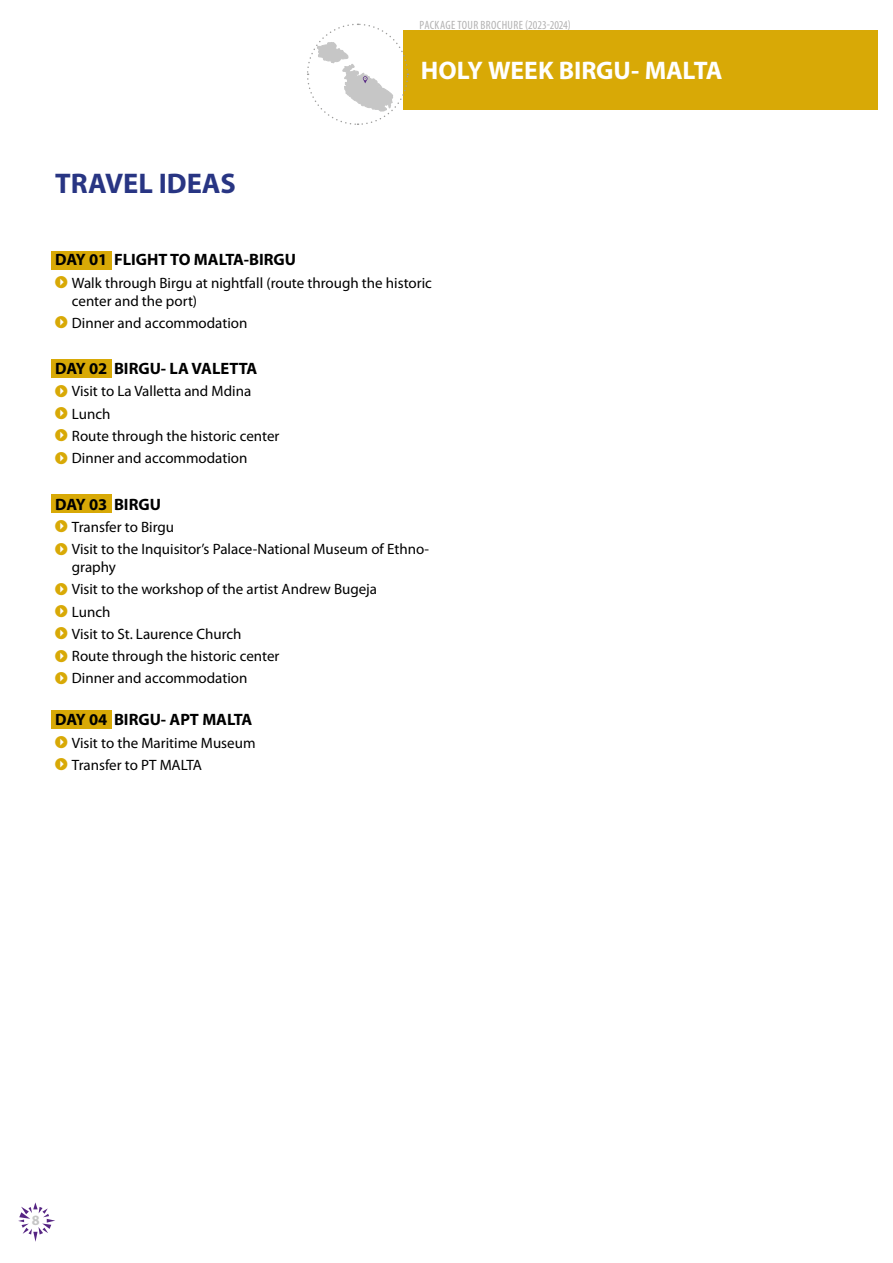
<style>
.page{position:relative;width:893px;height:1263px;background:#fff}
.page>*{position:absolute;margin:0;border:0;box-sizing:border-box;transform-origin:0 0}
.t1{font:700 28.5px "Myriad Pro";color:#283583}
.t2{font:700 25.5px "Myriad Pro";letter-spacing:-.005em;color:#fff}
.t3{font:700 16.5px "Myriad Pro";color:#000}
.t4{font:15px/22.2px "Myriad Pro";color:#000}
.t5{font:700 14.25px "Myriad Pro";color:#c6c6c6}
.t6{font:condensed 12px "Myriad Pro";letter-spacing:.025em;color:#b3b2b2}
.s1{font-family:"Arrowstfb";font-size:12px;color:#d8a906}
</style>
<div class="page">
<div style="left:403px;top:30px;width:475px;height:80px;background:#d8a906"></div>
<svg style="left:18px;top:1202px;width:37px;height:40px"></svg>
<div style="left:51px;top:251px;width:61px;height:18px;background:#d8a906"></div>
<div style="left:51px;top:360px;width:61px;height:18px;background:#d8a906"></div>
<div style="left:51px;top:494px;width:61px;height:18px;background:#d8a906"></div>
<div style="left:51px;top:711px;width:61px;height:18px;background:#d8a906"></div>
<svg style="left:307px;top:23px;width:102px;height:102px"></svg>
<p class="t6" style="left:420px;top:18px;width:153px">PACKAGE TOUR BROCHURE (2023-2024)</p>
<h1 class="t1" style="left:55px;top:164px;width:182px">TRAVEL IDEAS</h1>
<h2 class="t2" style="left:421px;top:54px;width:303px">HOLY WEEK BIRGU- MALTA</h2>
<p class="t3" style="left:55px;top:249px;width:242px">DAY 01 FLIGHT TO MALTA-BIRGU</p>
<p class="t4" style="left:72px;top:273px;width:362px;line-height:18px;text-indent:-17px"><span class="s1">I</span> Walk through Birgu at nightfall (route through the historic center and the port)</p>
<p class="t4" style="left:55px;top:312px;width:194px"><span class="s1">I</span> Dinner and accommodation</p>
<p class="t3" style="left:55px;top:358px;width:204px">DAY 02 BIRGU- LA VALETTA</p>
<p class="t4" style="left:55px;top:380px;width:226px"><span class="s1">I</span> Visit to La Valletta and Mdina<br><span class="s1">I</span> Lunch<br><span class="s1">I</span> Route through the historic center<br><span class="s1">I</span> Dinner and accommodation</p>
<p class="t3" style="left:55px;top:493px;width:107px">DAY 03 BIRGU</p>
<p class="t4" style="left:55px;top:515px;width:375px"><span class="s1">I</span> Transfer to Birgu<br><span class="s1">I</span> Visit to the Inquisitor’s Palace-National Museum of Ethno-</p>
<p class="t4" style="left:55px;top:556px;width:323px;text-indent:17px">graphy<br><span class="s1">I</span> Visit to the workshop of the artist Andrew Bugeja<br><span class="s1">I</span> Lunch<br><span class="s1">I</span> Visit to St. Laurence Church<br><span class="s1">I</span> Route through the historic center<br><span class="s1">I</span> Dinner and accommodation</p>
<p class="t3" style="left:55px;top:709px;width:199px">DAY 04 BIRGU- APT MALTA</p>
<p class="t4" style="left:55px;top:731px;width:202px"><span class="s1">I</span> Visit to the Maritime Museum<br><span class="s1">I</span> Transfer to PT MALTA</p>
<p class="t5" style="left:32px;top:1210px;width:9px">8</p>
</div>
